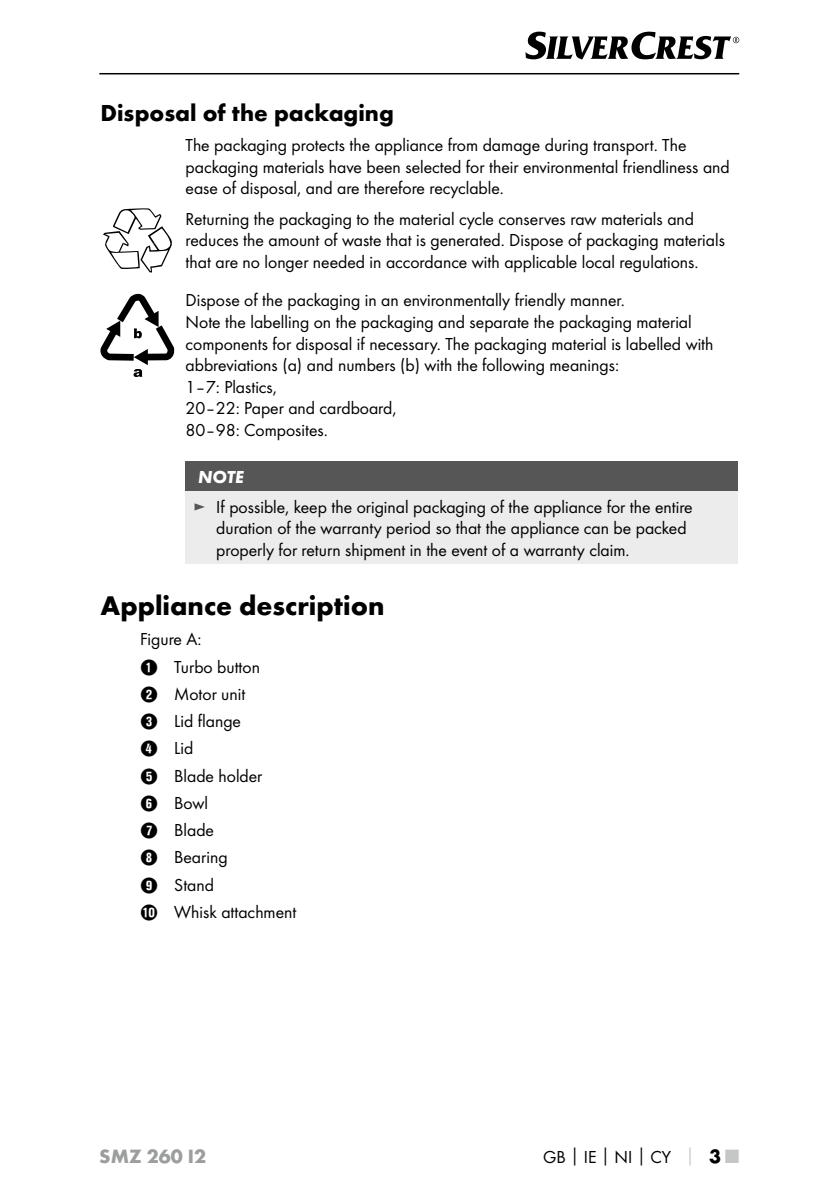
<style>
.page{position:relative;width:840px;height:1191px;background:#fff}
.page>*{position:absolute;margin:0;border:0;box-sizing:border-box;transform-origin:0 0}
.t1{font:700 28px "Futura";color:#000}
.t2{font:700 24px "Futura";color:#000}
.t3{font:700 20px "Futura";color:#9c9d9d}
.t4{font:18px/21.6px "Futura Boo";color:#000}
.t5{font:italic 700 18px "Futura";color:#fff}
.s1{color:#565656}
.s2{font-family:"Hako PI Nummern"}
.s3{font-family:"Futura";font-weight:700}
.s4{font-family:"Futura";font-weight:700;color:#c5c6c6}
.s5{font-family:"Futura";font-weight:700;font-size:20px}
.s6{font-family:"Futura";font-weight:700;font-size:20px;color:#c5c6c6}
</style>
<div class="page">
<hr style="left:99px;top:73px;width:639px;height:1px;background:#000">
<svg style="left:525px;top:32px;width:213px;height:28px"></svg>
<svg style="left:103px;top:208px;width:69px;height:64px"></svg>
<svg style="left:100px;top:294px;width:74px;height:83px"></svg>
<div style="left:185px;top:461px;width:552px;height:30px;background:#565656"></div>
<div style="left:185px;top:491px;width:552px;height:73px;background:#ececed"></div>
<h2 class="t2" style="left:100px;top:98px;width:295px">Disposal of the packaging</h2>
<p class="t4" style="left:185px;top:134px;width:545px">The packaging protects the appliance from damage during transport. The packaging materials have been selected for their environmental friendliness and ease of disposal, and are therefore recyclable.</p>
<p class="t4" style="left:185px;top:208px;width:540px">Returning the packaging to the material cycle conserves raw materials and reduces the amount of waste that is generated. Dispose of packaging materials that are no longer needed in accordance with applicable local regulations.</p>
<p class="t4" style="left:185px;top:289px;width:529px">Dispose of the packaging in an environmentally friendly manner.<br>Note the labelling on the packaging and separate the packaging material components for disposal if necessary. The packaging material is labelled with abbreviations (a) and numbers (b) with the following meanings:<br>1–7: Plastics,<br>20–22: Paper and cardboard,<br>80–98: Composites.</p>
<p class="t5" style="left:198px;top:466px;width:47px">NOTE</p>
<p class="t4" style="left:216px;top:496px;width:477px;text-indent:-23px"><span class="s1">►</span> If possible, keep the original packaging of the appliance for the entire duration of the warranty period so that the appliance can be packed properly for return shipment in the event of a warranty claim.</p>
<h1 class="t1" style="left:100px;top:588px;width:285px">Appliance description</h1>
<p class="t4" style="left:140px;top:625px;width:158px;line-height:27.2px">Figure A:<br><span class="s2">1</span> Turbo button<br><span class="s2">2</span> Motor unit<br><span class="s2">3</span> Lid flange<br><span class="s2">4</span> Lid<br><span class="s2">5</span> Blade holder<br><span class="s2">6</span> Bowl<br><span class="s2">7</span> Blade<br><span class="s2">8</span> Bearing<br><span class="s2">9</span> Stand<br><span class="s2">0</span> Whisk attachment</p>
<p class="t3" style="left:99px;top:1143px;width:108px">SMZ 260 I2</p>
<p class="t4" style="left:543px;top:1145px;width:197px">GB<span class="s3">│</span>IE<span class="s3">│</span>NI<span class="s3">│</span>CY <span class="s4">│</span> <span class="s5">3</span> <span class="s6">■</span></p>
</div>
